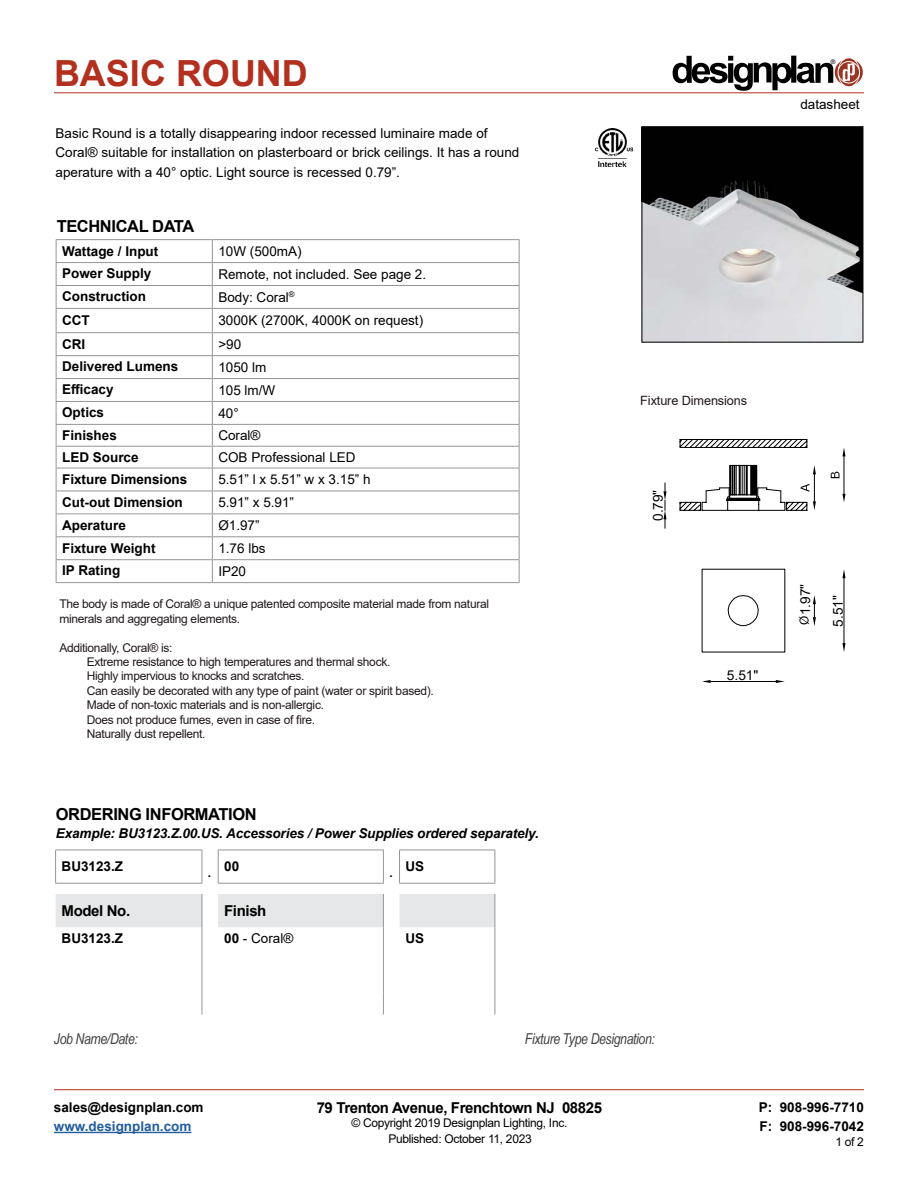
<style>
.page{position:relative;width:918px;height:1188px;background:#fff}
.page>*{position:absolute;margin:0;border:0;box-sizing:border-box;transform-origin:0 0}
.t1{font:700 36px "Arial";color:#b32f1e}
.t2{font:700 16.5px "Arial";letter-spacing:-.025em;color:#000}
.t3{font:700 15px "Arial";letter-spacing:-.025em;color:#000}
.t4{font:italic 15px "Arial Narrow";letter-spacing:-.025em;color:#414042}
.t5{font:13.65px "Arial";color:#000}
.t6{font:13.5px/19.5px "Arial";color:#000}
.t7{font:700 13.5px/19.5px "Arial";color:#000}
.t8{font:italic 700 13.5px "Arial";letter-spacing:-.01em;color:#000}
.t9{font:700 13.5px "Arial";color:#215e9e}
.t10{font:12.75px "Arial";letter-spacing:-.01em;color:#20181c}
.t11{font:12px/14.4px "Arial";letter-spacing:-.025em;color:#20181c}
.t12{font:12px "Arial";letter-spacing:-.025em;color:#000}
.t13{font:6.3px "Helvetica";color:#000}
.s1{font-weight:700}
</style>
<div class="page">
<hr style="left:54px;top:93px;width:810px;height:1px;background:#b32f1e">
<hr style="left:54px;top:1089px;width:810px;height:1px;background:#b32f1e">
<hr style="left:54px;top:1132px;width:137px;height:1px;background:#215e9e">
<svg style="left:673px;top:56px;width:190px;height:35px"></svg>
<hr style="left:56px;top:285px;width:156px;height:1px;background:#939598">
<hr style="left:56px;top:332px;width:156px;height:1px;background:#939598">
<hr style="left:212px;top:285px;width:308px;height:1px;background:#939598">
<hr style="left:212px;top:332px;width:308px;height:1px;background:#939598">
<svg style="left:212px;top:240px;width:1px;height:342px"></svg>
<hr style="left:56px;top:308px;width:156px;height:1px;background:#939598">
<hr style="left:212px;top:308px;width:308px;height:1px;background:#939598">
<hr style="left:56px;top:355px;width:156px;height:1px;background:#939598">
<hr style="left:212px;top:355px;width:308px;height:1px;background:#939598">
<hr style="left:56px;top:378px;width:156px;height:1px;background:#939598">
<hr style="left:212px;top:378px;width:308px;height:1px;background:#939598">
<hr style="left:56px;top:401px;width:156px;height:1px;background:#939598">
<hr style="left:212px;top:401px;width:308px;height:1px;background:#939598">
<hr style="left:56px;top:424px;width:156px;height:1px;background:#939598">
<hr style="left:212px;top:424px;width:308px;height:1px;background:#939598">
<hr style="left:56px;top:446px;width:156px;height:1px;background:#939598">
<hr style="left:212px;top:446px;width:308px;height:1px;background:#939598">
<hr style="left:56px;top:468px;width:156px;height:1px;background:#939598">
<hr style="left:212px;top:468px;width:308px;height:1px;background:#939598">
<hr style="left:56px;top:491px;width:156px;height:1px;background:#939598">
<hr style="left:212px;top:491px;width:308px;height:1px;background:#939598">
<hr style="left:56px;top:513px;width:156px;height:1px;background:#939598">
<hr style="left:212px;top:513px;width:308px;height:1px;background:#939598">
<hr style="left:56px;top:536px;width:156px;height:1px;background:#939598">
<hr style="left:212px;top:536px;width:308px;height:1px;background:#939598">
<hr style="left:56px;top:559px;width:156px;height:1px;background:#939598">
<hr style="left:212px;top:559px;width:308px;height:1px;background:#939598">
<hr style="left:56px;top:582px;width:156px;height:1px;background:#939598">
<hr style="left:212px;top:582px;width:308px;height:1px;background:#939598">
<hr style="left:56px;top:239px;width:156px;height:1px;background:#939598">
<svg style="left:56px;top:240px;width:1px;height:342px"></svg>
<hr style="left:212px;top:239px;width:308px;height:1px;background:#939598">
<svg style="left:519px;top:240px;width:1px;height:342px"></svg>
<hr style="left:56px;top:262px;width:156px;height:1px;background:#939598">
<hr style="left:212px;top:262px;width:308px;height:1px;background:#939598">
<img style="left:644px;top:128px;width:217px;height:212px">
<div style="left:642px;top:126px;width:221px;height:216px;border:1px solid #000"></div>
<img style="left:596px;top:128px;width:36px;height:39px">
<hr style="left:55px;top:850px;width:147px;height:1px;background:#939598">
<hr style="left:55px;top:850px;width:1px;height:33px;background:#939598">
<hr style="left:202px;top:850px;width:1px;height:33px;background:#939598">
<hr style="left:55px;top:883px;width:147px;height:1px;background:#939598">
<hr style="left:399px;top:850px;width:96px;height:1px;background:#939598">
<hr style="left:495px;top:850px;width:1px;height:33px;background:#939598">
<hr style="left:399px;top:883px;width:96px;height:1px;background:#939598">
<svg style="left:56px;top:894px;width:440px;height:121px"></svg>
<hr style="left:399px;top:850px;width:1px;height:33px;background:#939598">
<hr style="left:218px;top:850px;width:166px;height:1px;background:#939598">
<hr style="left:218px;top:850px;width:1px;height:33px;background:#939598">
<hr style="left:383px;top:850px;width:1px;height:33px;background:#939598">
<hr style="left:218px;top:883px;width:166px;height:1px;background:#939598">
<hr style="left:711px;top:681px;width:65px;height:1px;background:#000">
<svg style="left:702px;top:680px;width:9px;height:3px"></svg>
<svg style="left:776px;top:680px;width:9px;height:3px"></svg>
<hr style="left:844px;top:578px;width:1px;height:65px;background:#000">
<svg style="left:842px;top:643px;width:3px;height:9px"></svg>
<svg style="left:663px;top:439px;width:182px;height:188px"></svg>
<h1 class="t1" style="left:54px;top:48px;width:255px">BASIC ROUND</h1>
<p class="t13" style="left:831px;top:58px;width:6px">®</p>
<p class="t6" style="left:56px;top:123px;width:465px">Basic Round is a totally disappearing indoor recessed luminaire made of<br>Coral® suitable for installation on plasterboard or brick ceilings. It has a round aperature with a 40° optic. Light source is recessed 0.79”.</p>
<h2 class="t2" style="left:57px;top:214px;width:139px">TECHNICAL DATA</h2>
<p class="t7" style="left:62px;top:242px;width:98px">Wattage / Input</p>
<p class="t6" style="left:218px;top:241px;width:85px">10W (500mA)</p>
<p class="t7" style="left:62px;top:264px;width:91px">Power Supply</p>
<p class="t6" style="left:218px;top:264px;width:209px">Remote, not included. See page 2.</p>
<p class="t7" style="left:62px;top:287px;width:85px">Construction</p>
<p class="t6" style="left:218px;top:287px;width:78px">Body: Coral<sup>®</sup></p>
<p class="t7" style="left:62px;top:311px;width:29px">CCT</p>
<p class="t6" style="left:218px;top:311px;width:206px">3000K (2700K, 4000K on request)</p>
<p class="t7" style="left:62px;top:334px;width:25px">CRI</p>
<p class="t6" style="left:218px;top:334px;width:24px">&gt;90</p>
<p class="t7" style="left:62px;top:357px;width:118px">Delivered Lumens</p>
<p class="t6" style="left:218px;top:357px;width:50px">1050 lm</p>
<p class="t7" style="left:62px;top:380px;width:53px">Efficacy</p>
<p class="t6" style="left:218px;top:380px;width:59px">105 lm/W</p>
<p class="t7" style="left:62px;top:403px;width:44px">Optics</p>
<p class="t6" style="left:218px;top:403px;width:22px">40°</p>
<p class="t7" style="left:62px;top:426px;width:56px">Finishes</p>
<p class="t6" style="left:218px;top:426px;width:44px">Coral®</p>
<p class="t7" style="left:62px;top:448px;width:78px">LED Source</p>
<p class="t6" style="left:218px;top:447px;width:139px">COB Professional LED</p>
<p class="t7" style="left:62px;top:469px;width:127px">Fixture Dimensions</p>
<p class="t6" style="left:218px;top:470px;width:154px">5.51” l x 5.51” w x 3.15” h</p>
<p class="t7" style="left:62px;top:492px;width:122px">Cut-out Dimension</p>
<p class="t6" style="left:218px;top:493px;width:77px">5.91” x 5.91”</p>
<p class="t7" style="left:62px;top:515px;width:65px">Aperature</p>
<p class="t6" style="left:218px;top:516px;width:43px">Ø1.97”</p>
<p class="t7" style="left:62px;top:538px;width:95px">Fixture Weight</p>
<p class="t6" style="left:218px;top:539px;width:49px">1.76 lbs</p>
<p class="t7" style="left:62px;top:561px;width:60px">IP Rating</p>
<p class="t6" style="left:218px;top:561px;width:29px">IP20</p>
<p class="t11" style="left:59px;top:597px;width:431px">The body is made of Coral® a unique patented composite material made from natural minerals and aggregating elements.</p>
<p class="t11" style="left:87px;top:640px;width:349px;text-indent:-27px">Additionally, Coral® is:<br>Extreme resistance to high temperatures and thermal shock.<br>Highly impervious to knocks and scratches.<br>Can easily be decorated with any type of paint (water or spirit based).<br>Made of non-toxic materials and is non-allergic.<br>Does not produce fumes, even in case of fire.<br>Naturally dust repellent.</p>
<h2 class="t2" style="left:56px;top:803px;width:202px">ORDERING INFORMATION</h2>
<p class="t8" style="left:56px;top:824px;width:484px">Example: BU3123.Z.00.US. Accessories / Power Supplies ordered separately.</p>
<p class="t7" style="left:62px;top:857px;width:63px">BU3123.Z</p>
<p class="t7" style="left:208px;top:857px;width:33px"><sub>.</sub> 00</p>
<p class="t7" style="left:389px;top:857px;width:36px"><sub>.</sub> US</p>
<p class="t3" style="left:62px;top:900px;width:70px">Model No.</p>
<p class="t3" style="left:224px;top:900px;width:44px">Finish</p>
<p class="t7" style="left:62px;top:929px;width:63px">BU3123.Z</p>
<p class="t6" style="left:224px;top:929px;width:71px"><span class="s1">00</span> - Coral®</p>
<p class="t7" style="left:406px;top:929px;width:20px">US</p>
<p class="t10" style="left:640px;top:391px;width:108px">Fixture Dimensions</p>
<p class="t5" style="left:649px;top:521px;width:33px;rotate:-90deg">0.79"</p>
<p class="t5" style="left:727px;top:666px;width:33px">5.51"</p>
<p class="t4" style="left:54px;top:1028px;width:85px">Job Name/Date:</p>
<p class="t4" style="left:525px;top:1029px;width:132px">Fixture Type Designation:</p>
<p class="t6" style="left:800px;top:95px;width:61px">datasheet</p>
<p class="t5" style="left:796px;top:615px;width:33px;rotate:-90deg">1.97"</p>
<p class="t5" style="left:829px;top:627px;width:33px;rotate:-90deg">5.51"</p>
<p class="t7" style="left:54px;top:1097px;width:151px">sales@designplan.com</p>
<p class="t9" style="left:54px;top:1117px;width:139px">www.designplan.com</p>
<p class="t3" style="left:317px;top:1097px;width:287px">79 Trenton Avenue, Frenchtown NJ 08825</p>
<p class="t12" style="left:351px;top:1115px;width:217px">© Copyright 2019 Designplan Lighting, Inc.</p>
<p class="t7" style="left:759px;top:1097px;width:107px">P: 908-996-7710<br>F: 908-996-7042</p>
<p class="t12" style="left:388px;top:1130px;width:145px">Published: October 11, 2023</p>
<p class="t12" style="left:835px;top:1133px;width:30px">1 of 2</p>
</div>
